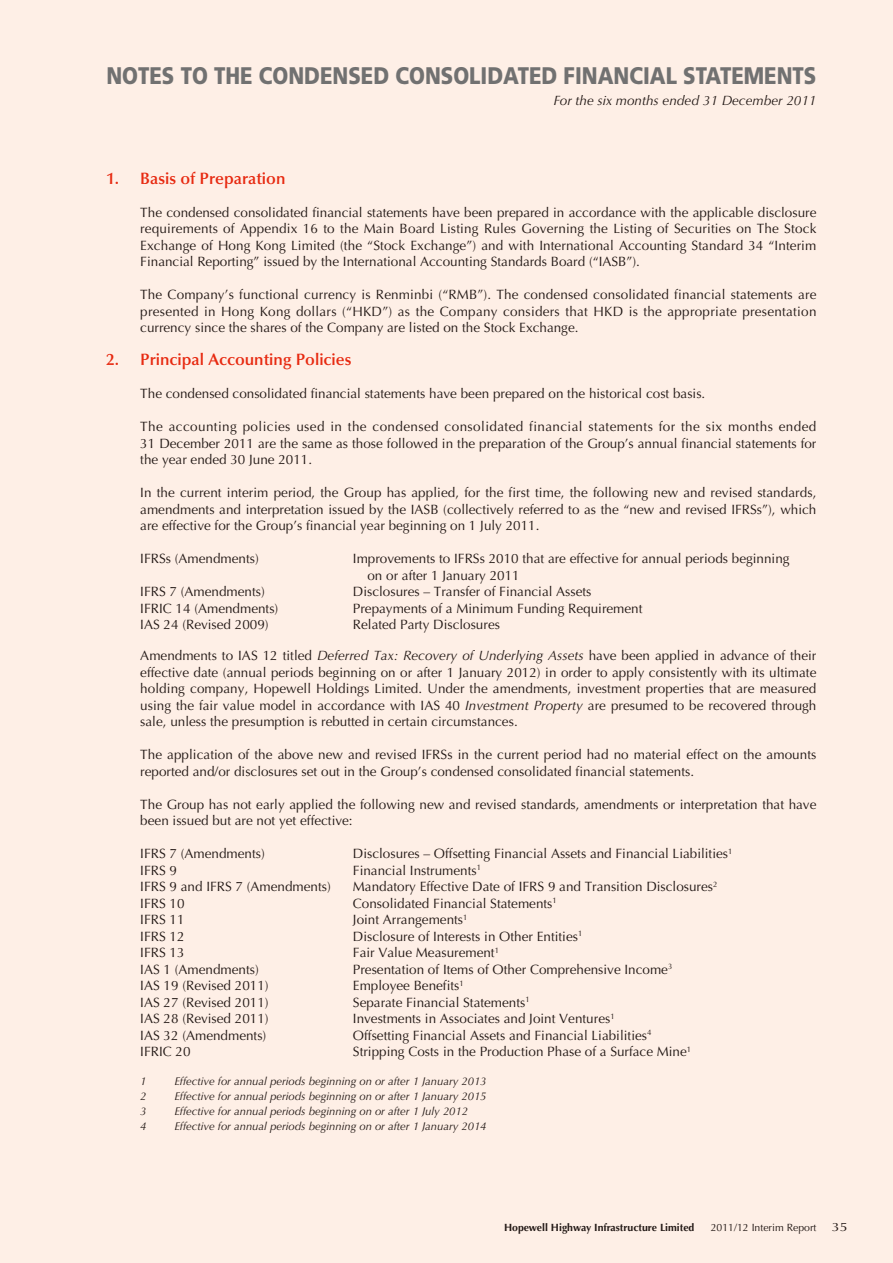
<style>
.page{position:relative;width:893px;height:1263px;background:#feefe6}
.page>*{position:absolute;margin:0;border:0;box-sizing:border-box;transform-origin:0 0}
.t1{font:900 24px "Frutiger LT Std";color:#717171;scale:.85 1}
.t2{font:600 16.5px "Optima LT Std";color:#e72910}
.t3{font:13.5px/16.5px "Optima LT Std";color:#231916;text-align:justify}
.t4{font:italic 13.5px "Optima LT Std";color:#231916}
.t5{font:12px "Optima LT Std";color:#231916;scale:1.2 1}
.t6{font:italic 11.25px "Optima LT Std";color:#231916}
.t7{font:700 10.5px "Optima LT Std";color:#231916}
.t8{font:10.5px "Optima LT Std";color:#231916}
.s1{font-style:italic}
</style>
<div class="page">
<h1 class="t1" style="left:106px;top:64px;width:837px">NOTES TO THE CONDENSED CONSOLIDATED FINANCIAL STATEMENTS</h1>
<p class="t4" style="left:553px;top:94px;width:264px">For the six months ended 31 December 2011</p>
<p class="t2" style="left:106px;top:170px;width:181px">1. Basis of Preparation</p>
<p class="t3" style="left:140px;top:205px;width:678px">The condensed consolidated financial statements have been prepared in accordance with the applicable disclosure requirements of Appendix 16 to the Main Board Listing Rules Governing the Listing of Securities on The Stock Exchange of Hong Kong Limited (the “Stock Exchange”) and with International Accounting Standard 34 “Interim Financial Reporting” issued by the International Accounting Standards Board (“IASB”).</p>
<p class="t3" style="left:140px;top:287px;width:678px">The Company’s functional currency is Renminbi (“RMB”). The condensed consolidated financial statements are presented in Hong Kong dollars (“HKD”) as the Company considers that HKD is the appropriate presentation currency since the shares of the Company are listed on the Stock Exchange.</p>
<p class="t2" style="left:106px;top:352px;width:247px">2. Principal Accounting Policies</p>
<p class="t3" style="left:140px;top:386px;width:567px">The condensed consolidated financial statements have been prepared on the historical cost basis.</p>
<p class="t3" style="left:140px;top:419px;width:678px">The accounting policies used in the condensed consolidated financial statements for the six months ended 31 December 2011 are the same as those followed in the preparation of the Group’s annual financial statements for the year ended 30 June 2011.</p>
<p class="t3" style="left:140px;top:485px;width:678px">In the current interim period, the Group has applied, for the first time, the following new and revised standards, amendments and interpretation issued by the IASB (collectively referred to as the “new and revised IFRSs”), which are effective for the Group’s financial year beginning on 1 July 2011.</p>
<p class="t3" style="left:140px;top:551px;width:120px">IFRSs (Amendments)</p>
<p class="t3" style="left:367px;top:551px;width:424px;text-indent:-14px">Improvements to IFRSs 2010 that are effective for annual periods beginning on or after 1 January 2011</p>
<p class="t3" style="left:140px;top:584px;width:126px">IFRS 7 (Amendments)</p>
<p class="t3" style="left:353px;top:584px;width:240px">Disclosures – Transfer of Financial Assets</p>
<p class="t3" style="left:140px;top:601px;width:140px">IFRIC 14 (Amendments)</p>
<p class="t3" style="left:353px;top:601px;width:291px">Prepayments of a Minimum Funding Requirement</p>
<p class="t3" style="left:140px;top:617px;width:130px">IAS 24 (Revised 2009)</p>
<p class="t3" style="left:353px;top:617px;width:149px">Related Party Disclosures</p>
<p class="t3" style="left:140px;top:648px;width:678px">Amendments to IAS 12 titled <span class="s1">Deferred Tax: Recovery of Underlying Assets</span> have been applied in advance of their effective date (annual periods beginning on or after 1 January 2012) in order to apply consistently with its ultimate holding company, Hopewell Holdings Limited. Under the amendments, investment properties that are measured using the fair value model in accordance with IAS 40 <span class="s1">Investment Property</span> are presumed to be recovered through sale, unless the presumption is rebutted in certain circumstances.</p>
<p class="t3" style="left:140px;top:747px;width:678px">The application of the above new and revised IFRSs in the current period had no material effect on the amounts reported and/or disclosures set out in the Group’s condensed consolidated financial statements.</p>
<p class="t3" style="left:140px;top:796px;width:678px">The Group has not early applied the following new and revised standards, amendments or interpretation that have been issued but are not yet effective:</p>
<p class="t3" style="left:140px;top:846px;width:126px">IFRS 7 (Amendments)</p>
<p class="t3" style="left:353px;top:846px;width:381px">Disclosures – Offsetting Financial Assets and Financial Liabilities<sup>1</sup></p>
<p class="t3" style="left:140px;top:862px;width:38px">IFRS 9</p>
<p class="t3" style="left:353px;top:862px;width:130px">Financial Instruments<sup>1</sup></p>
<p class="t3" style="left:140px;top:879px;width:192px">IFRS 9 and IFRS 7 (Amendments)</p>
<p class="t3" style="left:353px;top:879px;width:366px">Mandatory Effective Date of IFRS 9 and Transition Disclosures<sup>2</sup></p>
<p class="t3" style="left:140px;top:895px;width:46px">IFRS 10</p>
<p class="t3" style="left:353px;top:895px;width:205px">Consolidated Financial Statements<sup>1</sup></p>
<p class="t3" style="left:140px;top:912px;width:46px">IFRS 11</p>
<p class="t3" style="left:353px;top:912px;width:116px">Joint Arrangements<sup>1</sup></p>
<p class="t3" style="left:140px;top:928px;width:46px">IFRS 12</p>
<p class="t3" style="left:353px;top:928px;width:231px">Disclosure of Interests in Other Entities<sup>1</sup></p>
<p class="t3" style="left:140px;top:945px;width:46px">IFRS 13</p>
<p class="t3" style="left:353px;top:945px;width:148px">Fair Value Measurement<sup>1</sup></p>
<p class="t3" style="left:140px;top:961px;width:120px">IAS 1 (Amendments)</p>
<p class="t3" style="left:353px;top:961px;width:321px">Presentation of Items of Other Comprehensive Income<sup>3</sup></p>
<p class="t3" style="left:140px;top:978px;width:130px">IAS 19 (Revised 2011)</p>
<p class="t3" style="left:353px;top:978px;width:112px">Employee Benefits<sup>1</sup></p>
<p class="t3" style="left:140px;top:994px;width:130px">IAS 27 (Revised 2011)</p>
<p class="t3" style="left:353px;top:994px;width:178px">Separate Financial Statements<sup>1</sup></p>
<p class="t3" style="left:140px;top:1011px;width:130px">IAS 28 (Revised 2011)</p>
<p class="t3" style="left:353px;top:1011px;width:263px">Investments in Associates and Joint Ventures<sup>1</sup></p>
<p class="t3" style="left:140px;top:1027px;width:128px">IAS 32 (Amendments)</p>
<p class="t3" style="left:353px;top:1027px;width:300px">Offsetting Financial Assets and Financial Liabilities<sup>4</sup></p>
<p class="t3" style="left:140px;top:1044px;width:52px">IFRIC 20</p>
<p class="t3" style="left:353px;top:1044px;width:340px">Stripping Costs in the Production Phase of a Surface Mine<sup>1</sup></p>
<p class="t6" style="left:140px;top:1076px;width:8px">1</p>
<p class="t6" style="left:174px;top:1076px;width:314px">Effective for annual periods beginning on or after 1 January 2013</p>
<p class="t6" style="left:140px;top:1091px;width:8px">2</p>
<p class="t6" style="left:174px;top:1091px;width:314px">Effective for annual periods beginning on or after 1 January 2015</p>
<p class="t6" style="left:140px;top:1106px;width:8px">3</p>
<p class="t6" style="left:174px;top:1106px;width:295px">Effective for annual periods beginning on or after 1 July 2012</p>
<p class="t6" style="left:140px;top:1121px;width:8px">4</p>
<p class="t6" style="left:174px;top:1121px;width:314px">Effective for annual periods beginning on or after 1 January 2014</p>
<p class="t7" style="left:504px;top:1223px;width:192px">Hopewell Highway Infrastructure Limited</p>
<p class="t8" style="left:711px;top:1223px;width:107px">2011/12 Interim Report</p>
<p class="t5" style="left:832px;top:1221px;width:15px">35</p>
</div>
